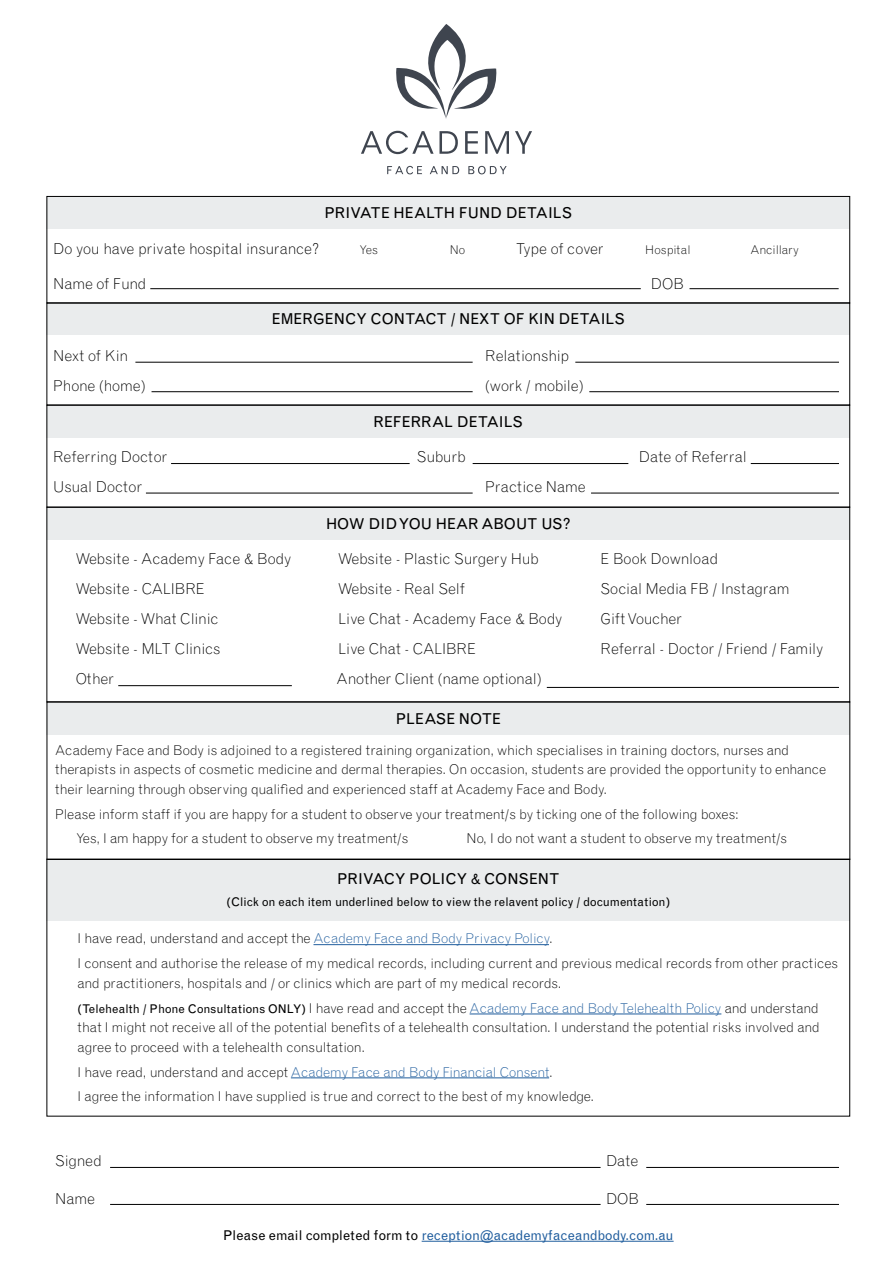
<style>
.page{position:relative;width:893px;height:1263px;background:#fff}
.page>*{position:absolute;margin:0;border:0;box-sizing:border-box;transform-origin:0 0}
.t1{font:300 15px/30px "Grotesque MT Std";color:#000}
.t2{font:15px "Grotesque MT Std";color:#000}
.t3{font:300 15px "Grotesque MT Std";letter-spacing:-.02em;color:#000}
.t4{font:300 13.5px/19.5px "Grotesque MT Std";letter-spacing:-.01em;color:#000}
.t5{font:13.5px "Grotesque MT Std";color:#215e9e}
.t6{font:12px "Grotesque MT Std";color:#000}
.t7{font:300 12px "Grotesque MT Std";letter-spacing:-.005em;color:#000}
.s1{color:#215e9e}
.s2{font-weight:300;font-size:13.5px}
.s3{font-weight:300;font-size:13.5px;color:#215e9e}
.s4{color:#000}
</style>
<div class="page">
<svg style="left:361px;top:131px;width:97px;height:23px"></svg>
<svg style="left:465px;top:131px;width:13px;height:23px"></svg>
<svg style="left:485px;top:131px;width:24px;height:23px"></svg>
<svg style="left:515px;top:131px;width:17px;height:23px"></svg>
<svg style="left:387px;top:166px;width:35px;height:8px"></svg>
<svg style="left:430px;top:166px;width:29px;height:8px"></svg>
<svg style="left:468px;top:166px;width:39px;height:8px"></svg>
<svg style="left:396px;top:24px;width:101px;height:95px"></svg>
<div style="left:47px;top:702px;width:803px;height:33px;background:#eaeced"></div>
<div style="left:47px;top:303px;width:803px;height:32px;background:#eaeced"></div>
<div style="left:47px;top:405px;width:803px;height:33px;background:#eaeced"></div>
<div style="left:47px;top:507px;width:803px;height:32px;background:#eaeced"></div>
<div style="left:47px;top:859px;width:803px;height:61px;background:#eaeced"></div>
<hr style="left:313px;top:944px;width:236px;height:1px;background:#215e9e">
<hr style="left:470px;top:1013px;width:251px;height:1px;background:#215e9e">
<hr style="left:291px;top:1077px;width:258px;height:1px;background:#215e9e">
<hr style="left:422px;top:1241px;width:252px;height:1px;background:#215e9e">
<div style="left:47px;top:196px;width:803px;height:33px;background:#eaeced"></div>
<hr style="left:150px;top:288px;width:491px;height:1px;background:#000">
<hr style="left:689px;top:288px;width:150px;height:1px;background:#000">
<hr style="left:135px;top:362px;width:338px;height:1px;background:#000">
<hr style="left:575px;top:362px;width:264px;height:1px;background:#000">
<hr style="left:152px;top:391px;width:321px;height:1px;background:#000">
<hr style="left:589px;top:391px;width:250px;height:1px;background:#000">
<hr style="left:171px;top:463px;width:239px;height:1px;background:#000">
<hr style="left:473px;top:463px;width:155px;height:1px;background:#000">
<hr style="left:751px;top:463px;width:88px;height:1px;background:#000">
<hr style="left:146px;top:493px;width:327px;height:1px;background:#000">
<hr style="left:591px;top:493px;width:248px;height:1px;background:#000">
<hr style="left:110px;top:1204px;width:491px;height:1px;background:#000">
<hr style="left:646px;top:1167px;width:193px;height:1px;background:#000">
<hr style="left:646px;top:1204px;width:193px;height:1px;background:#000">
<div style="left:46px;top:196px;width:804px;height:107px;border:1px solid #000"></div>
<hr style="left:118px;top:685px;width:174px;height:1px;background:#000">
<hr style="left:547px;top:687px;width:292px;height:1px;background:#000">
<div style="left:46px;top:405px;width:804px;height:103px;border:1px solid #000"></div>
<div style="left:46px;top:507px;width:804px;height:195px;border:1px solid #000"></div>
<div style="left:47px;top:701px;width:803px;height:159px;border:1px solid #000"></div>
<div style="left:46px;top:859px;width:804px;height:257px;border:1px solid #000"></div>
<hr style="left:110px;top:1167px;width:491px;height:1px;background:#000">
<p class="t2" style="left:324px;top:204px;width:249px">PRIVATE HEALTH FUND DETAILS</p>
<p class="t1" style="left:53px;top:233px;width:268px">Do you have private hospital insurance?</p>
<p class="t7" style="left:360px;top:242px;width:20px">Yes</p>
<p class="t7" style="left:450px;top:242px;width:17px">No</p>
<p class="t3" style="left:516px;top:239px;width:89px">Type of cover</p>
<p class="t7" style="left:645px;top:242px;width:47px">Hospital</p>
<p class="t7" style="left:751px;top:242px;width:50px">Ancillary</p>
<p class="t1" style="left:53px;top:268px;width:95px">Name of Fund</p>
<p class="t1" style="left:651px;top:268px;width:34px">DOB</p>
<p class="t2" style="left:272px;top:310px;width:355px">EMERGENCY CONTACT / NEXT OF KIN DETAILS</p>
<p class="t1" style="left:53px;top:340px;width:77px">Next of Kin</p>
<p class="t1" style="left:485px;top:340px;width:86px">Relationship</p>
<p class="t3" style="left:53px;top:376px;width:94px">Phone (home)</p>
<p class="t1" style="left:485px;top:370px;width:100px">(work / mobile)</p>
<p class="t2" style="left:374px;top:413px;width:151px">REFERRAL DETAILS</p>
<p class="t1" style="left:53px;top:442px;width:115px">Referring Doctor</p>
<p class="t1" style="left:417px;top:442px;width:51px">Suburb</p>
<p class="t1" style="left:639px;top:442px;width:110px">Date of Referral</p>
<p class="t1" style="left:53px;top:472px;width:90px">Usual Doctor</p>
<p class="t1" style="left:485px;top:472px;width:102px">Practice Name</p>
<p class="t2" style="left:326px;top:515px;width:246px">HOW DID YOU HEAR ABOUT US?</p>
<p class="t1" style="left:76px;top:544px;width:217px">Website - Academy Face &amp; Body<br>Website - CALIBRE<br>Website - What Clinic<br>Website - MLT Clinics</p>
<p class="t1" style="left:338px;top:544px;width:226px">Website - Plastic Surgery Hub<br>Website - Real Self<br>Live Chat - Academy Face &amp; Body<br>Live Chat - CALIBRE</p>
<p class="t1" style="left:600px;top:544px;width:224px">E Book Download<br>Social Media FB / Instagram<br>Gift Voucher<br>Referral - Doctor / Friend / Family</p>
<p class="t1" style="left:76px;top:664px;width:40px">Other</p>
<p class="t1" style="left:336px;top:664px;width:207px">Another Client (name optional)</p>
<p class="t2" style="left:396px;top:710px;width:107px">PLEASE NOTE</p>
<p class="t4" style="left:55px;top:740px;width:773px">Academy Face and Body is adjoined to a registered training organization, which specialises in training doctors, nurses and therapists in aspects of cosmetic medicine and dermal therapies. On occasion, students are provided the opportunity to enhance their learning through observing qualified and experienced staff at Academy Face and Body.</p>
<p class="t4" style="left:76px;top:801px;width:664px;line-height:24.9px;text-indent:-21px">Please inform staff if you are happy for a student to observe your treatment/s by ticking one of the following boxes:<br>Yes, I am happy for a student to observe my treatment/s</p>
<p class="t4" style="left:467px;top:829px;width:322px">No, I do not want a student to observe my treatment/s</p>
<p class="t2" style="left:337px;top:870px;width:224px">PRIVACY POLICY &amp; CONSENT</p>
<p class="t6" style="left:227px;top:895px;width:445px">(Click on each item underlined below to view the relavent policy / documentation)</p>
<p class="t4" style="left:78px;top:926px;width:762px;line-height:24.9px">I have read, understand and accept the <span class="s1">Academy Face and Body Privacy Policy</span>.<br>I consent and authorise the release of my medical records, including current and previous medical records from other practices</p>
<p class="t4" style="left:78px;top:973px;width:485px">and practitioners, hospitals and / or clinics which are part of my medical records.</p>
<p class="t6" style="left:78px;top:1001px;width:743px">(Telehealth / Phone Consultations ONLY) <span class="s2">I have read and accept the</span> <span class="s3">Academy Face and Body Telehealth Policy</span> <span class="s2">and understand</span></p>
<p class="t4" style="left:78px;top:1017px;width:744px">that I might not receive all of the potential benefits of a telehealth consultation. I understand the potential risks involved and agree to proceed with a telehealth consultation.</p>
<p class="t4" style="left:78px;top:1059px;width:518px;line-height:24.9px">I have read, understand and accept <span class="s1">Academy Face and Body Financial Consent</span>.<br>I agree the information I have supplied is true and correct to the best of my knowledge.</p>
<p class="t1" style="left:55px;top:1146px;width:48px">Signed</p>
<p class="t1" style="left:606px;top:1146px;width:34px">Date</p>
<p class="t1" style="left:55px;top:1183px;width:41px">Name</p>
<p class="t1" style="left:606px;top:1183px;width:34px">DOB</p>
<p class="t5" style="left:223px;top:1227px;width:452px"><span class="s4">Please email completed form to</span> reception@academyfaceandbody.com.au</p>
</div>
